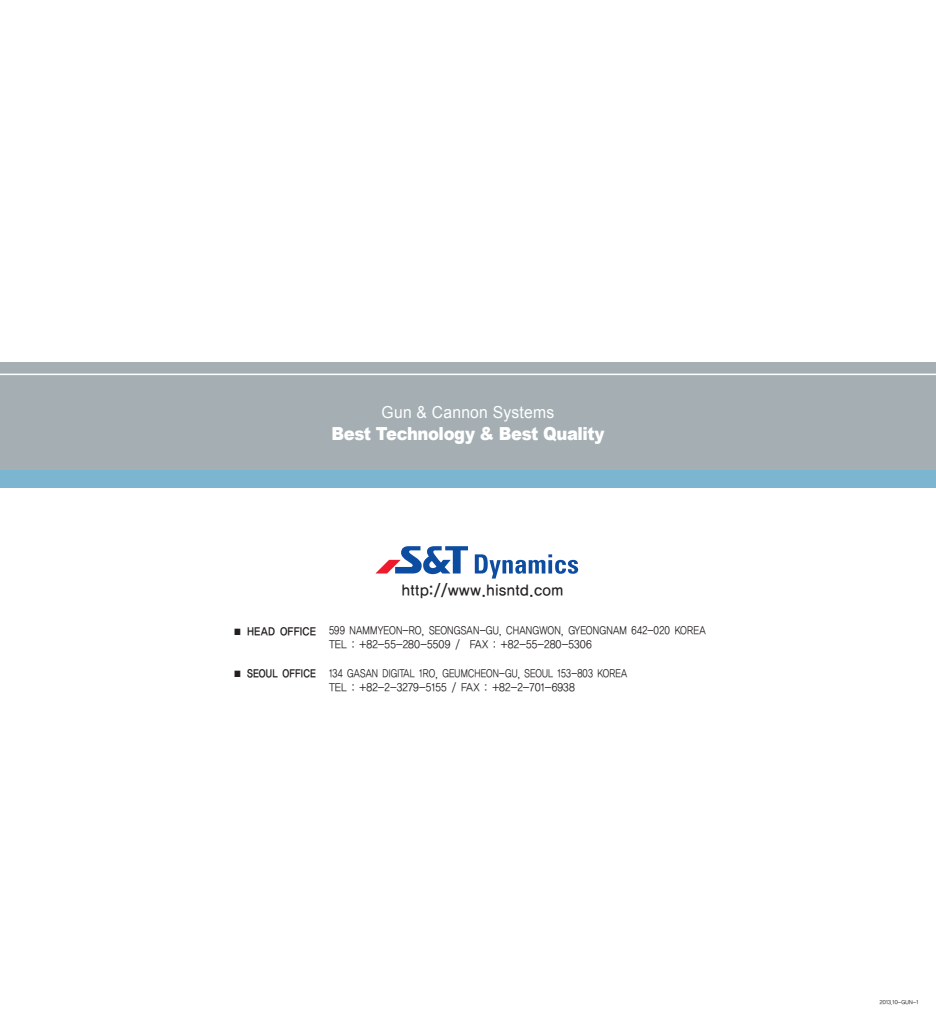
<style>
.page{position:relative;width:936px;height:1021px;background:#fff}
.page>*{position:absolute;margin:0;border:0;box-sizing:border-box;transform-origin:0 0}
.t1{font:900 18px "Arial";letter-spacing:-.025em;color:#fff;scale:.91 1}
.t2{font:16.5px "Arial";letter-spacing:.015em;color:#fff;scale:.95 1}
.t3{font:16.05px "YDIYGO130 KSCPC EUC H";letter-spacing:-.04em;color:#231f20;scale:.95 1}
.t4{font:12px/14.4px "YDIYGO120 KSCPC EUC H";letter-spacing:-.05em;color:#231f20;scale:.83 1}
.t5{font:12px/14.4px "YDIYGO120 KSCPC EUC H";letter-spacing:-.05em;color:#231f20;scale:.8 1}
.t6{font:12px "YDIYGO140 KSCPC EUC H";letter-spacing:-.05em;color:#231f20;scale:.84 1}
.t7{font:12px "YDIYGO140 KSCPC EUC H";letter-spacing:-.05em;color:#231f20;scale:.9 1}
.t8{font:6px "YDIYGO120 KSCPC EUC H";letter-spacing:-.08em;color:#231f20}
.s1{font-size:10.5px}
</style>
<div class="page">
<div style="left:0;top:361px;width:935px;height:112px;background:#a4aeb3"></div>
<div style="left:0;top:470px;width:935px;height:17px;background:#7bb5cf"></div>
<hr style="left:0;top:373px;width:935px;height:2px;background:#fff">
<svg style="left:375px;top:546px;width:93px;height:28px"></svg>
<svg style="left:475px;top:554px;width:103px;height:24px"></svg>
<h2 class="t2" style="left:381px;top:401px;width:183px">Gun &amp; Cannon Systems</h2>
<h1 class="t1" style="left:331px;top:420px;width:301px">Best Technology &amp; Best Quality</h1>
<p class="t7" style="left:233px;top:624px;width:94px"><span class="s1">■</span> HEAD OFFICE</p>
<p class="t6" style="left:233px;top:666px;width:101px"><span class="s1">■</span> SEOUL OFFICE</p>
<h3 class="t3" style="left:401px;top:581px;width:173px">http://www.hisntd.com</h3>
<p class="t4" style="left:328px;top:623px;width:456px">599 NAMMYEON-RO, SEONGSAN-GU, CHANGWON, GYEONGNAM 642-020 KOREA<br>TEL : +82-55-280-5509 / FAX : +82-55-280-5306</p>
<p class="t5" style="left:328px;top:666px;width:375px">134 GASAN DIGITAL 1RO, GEUMCHEON-GU, SEOUL 153-803 KOREA<br>TEL : +82-2-3279-5155 / FAX : +82-2-701-6938</p>
<p class="t8" style="left:879px;top:998px;width:40px">2013.10-GUN-1</p>
</div>
